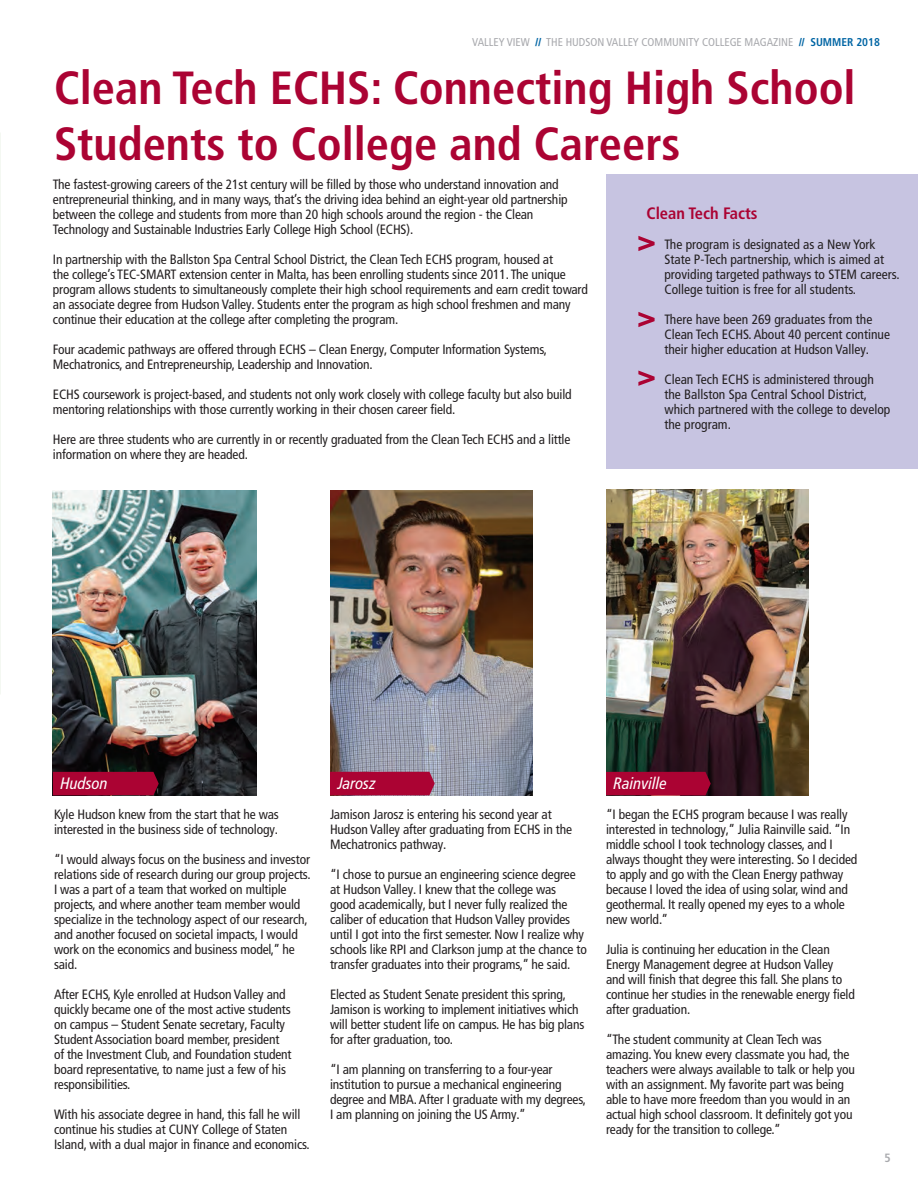
<style>
.page{position:relative;width:918px;height:1188px;background:#fff}
.page>*{position:absolute;margin:0;border:0;box-sizing:border-box;transform-origin:0 0}
.t1{font:700 condensed 46.5px/55.8px "Frutiger LT Pro";color:#ab0333}
.t2{font:italic condensed 16.5px "Frutiger LT Pro";color:#fff}
.t3{font:700 condensed 16.5px "Frutiger LT Pro";color:#ab0333}
.Normal_Paragraph{font:condensed 13.5px/15px "Frutiger LT Pro";letter-spacing:-.01em;color:#231f20}
.t4{font:700 condensed 12px "Frutiger LT Pro";color:#a8a9ad}
.t5{font:condensed 11.4px "Frutiger LT Pro";color:#a8a9ad}
.s1{font-family:"Frutiger";font-weight:900;color:#0065a4}
.s2{font-weight:700;color:#0065a4}
</style>
<div class="page">
<img style="left:53px;top:491px;width:204px;height:304px">
<div style="left:606px;top:174px;width:312px;height:295px;background:#c7c4e1"></div>
<img style="left:0;top:0;width:1px;height:278px">
<svg style="left:638px;top:236px;width:17px;height:15px"></svg>
<svg style="left:638px;top:312px;width:17px;height:15px"></svg>
<svg style="left:638px;top:371px;width:17px;height:15px"></svg>
<img style="left:330px;top:491px;width:203px;height:304px">
<img style="left:606px;top:490px;width:203px;height:305px">
<div style="left:53px;top:772px;width:106px;height:23px;background:#ab0333"></div>
<div style="left:606px;top:772px;width:105px;height:23px;background:#ab0333"></div>
<div style="left:330px;top:772px;width:105px;height:23px;background:#ab0333"></div>
<p class="t5" style="left:472px;top:36px;width:409px">VALLEY VIEW <span class="s1">//</span> THE HUDSON VALLEY COMMUNITY COLLEGE MAGAZINE <span class="s1">//</span> <span class="s2">SUMMER 2018</span></p>
<p class="t1" style="left:54px;top:60px;width:803px">Clean Tech ECHS: Connecting High School<br>Students to College and Careers</p>
<p class="Normal_Paragraph" style="left:53px;top:177px;width:516px">The fastest-growing careers of the 21st century will be filled by those who understand innovation and entrepreneurial thinking, and in many ways, that’s the driving idea behind an eight-year old partnership between the college and students from more than 20 high schools around the region - the Clean Technology and Sustainable Industries Early College High School (ECHS).</p>
<p class="Normal_Paragraph" style="left:53px;top:252px;width:537px">In partnership with the Ballston Spa Central School District, the Clean Tech ECHS program, housed at<br>the college’s TEC-SMART extension center in Malta, has been enrolling students since 2011. The unique program allows students to simultaneously complete their high school requirements and earn credit toward an associate degree from Hudson Valley. Students enter the program as high school freshmen and many continue their education at the college after completing the program.</p>
<p class="Normal_Paragraph" style="left:53px;top:342px;width:496px">Four academic pathways are offered through ECHS – Clean Energy, Computer Information Systems,<br>Mechatronics, and Entrepreneurship, Leadership and Innovation.</p>
<p class="Normal_Paragraph" style="left:53px;top:387px;width:520px">ECHS coursework is project-based, and students not only work closely with college faculty but also build mentoring relationships with those currently working in their chosen career field.</p>
<p class="Normal_Paragraph" style="left:53px;top:432px;width:519px">Here are three students who are currently in or recently graduated from the Clean Tech ECHS and a little information on where they are headed.</p>
<p class="t3" style="left:646px;top:203px;width:113px">Clean Tech Facts</p>
<p class="Normal_Paragraph" style="left:664px;top:237px;width:237px">The program is designated as a New York State P-Tech partnership, which is aimed at providing targeted pathways to STEM careers.<br>College tuition is free for all students.</p>
<p class="Normal_Paragraph" style="left:664px;top:312px;width:227px">There have been 269 graduates from the<br>Clean Tech ECHS. About 40 percent continue their higher education at Hudson Valley.</p>
<p class="Normal_Paragraph" style="left:664px;top:372px;width:227px">Clean Tech ECHS is administered through the Ballston Spa Central School District, which partnered with the college to develop the program.</p>
<p class="t2" style="left:60px;top:774px;width:49px">Hudson</p>
<p class="t2" style="left:338px;top:774px;width:40px">Jarosz</p>
<p class="t2" style="left:614px;top:774px;width:55px">Rainville</p>
<p class="Normal_Paragraph" style="left:54px;top:807px;width:226px">Kyle Hudson knew from the start that he was interested in the business side of technology.</p>
<p class="Normal_Paragraph" style="left:54px;top:852px;width:258px">“I would always focus on the business and investor relations side of research during our group projects.<br>I was a part of a team that worked on multiple projects, and where another team member would specialize in the technology aspect of our research, and another focused on societal impacts, I would work on the economics and business model,” he said.</p>
<p class="Normal_Paragraph" style="left:54px;top:987px;width:239px">After ECHS, Kyle enrolled at Hudson Valley and quickly became one of the most active students on campus – Student Senate secretary, Faculty Student Association board member, president of the Investment Club, and Foundation student board representative, to name just a few of his responsibilities.</p>
<p class="Normal_Paragraph" style="left:54px;top:1107px;width:257px">With his associate degree in hand, this fall he will continue his studies at CUNY College of Staten<br>Island, with a dual major in finance and economics.</p>
<p class="Normal_Paragraph" style="left:330px;top:807px;width:244px">Jamison Jarosz is entering his second year at<br>Hudson Valley after graduating from ECHS in the<br>Mechatronics pathway.</p>
<p class="Normal_Paragraph" style="left:330px;top:867px;width:258px">“I chose to pursue an engineering science degree at Hudson Valley. I knew that the college was<br>good academically, but I never fully realized the caliber of education that Hudson Valley provides until I got into the first semester. Now I realize why schools like RPI and Clarkson jump at the chance to transfer graduates into their programs,” he said.</p>
<p class="Normal_Paragraph" style="left:330px;top:987px;width:256px">Elected as Student Senate president this spring, Jamison is working to implement initiatives which will better student life on campus. He has big plans for after graduation, too.</p>
<p class="Normal_Paragraph" style="left:330px;top:1062px;width:258px">“I am planning on transferring to a four-year institution to pursue a mechanical engineering degree and MBA. After I graduate with my degrees, I am planning on joining the US Army.”</p>
<p class="Normal_Paragraph" style="left:606px;top:807px;width:253px">“I began the ECHS program because I was really interested in technology,” Julia Rainville said. “In middle school I took technology classes, and I always thought they were interesting. So I decided to apply and go with the Clean Energy pathway because I loved the idea of using solar, wind and geothermal. It really opened my eyes to a whole new world.”</p>
<p class="Normal_Paragraph" style="left:606px;top:942px;width:250px">Julia is continuing her education in the Clean Energy Management degree at Hudson Valley and will finish that degree this fall. She plans to continue her studies in the renewable energy field after graduation.</p>
<p class="Normal_Paragraph" style="left:606px;top:1032px;width:250px">“The student community at Clean Tech was amazing. You knew every classmate you had, the teachers were always available to talk or help you with an assignment. My favorite part was being able to have more freedom than you would in an actual high school classroom. It definitely got you ready for the transition to college.”</p>
<p class="t4" style="left:885px;top:1151px;width:8px">5</p>
</div>
